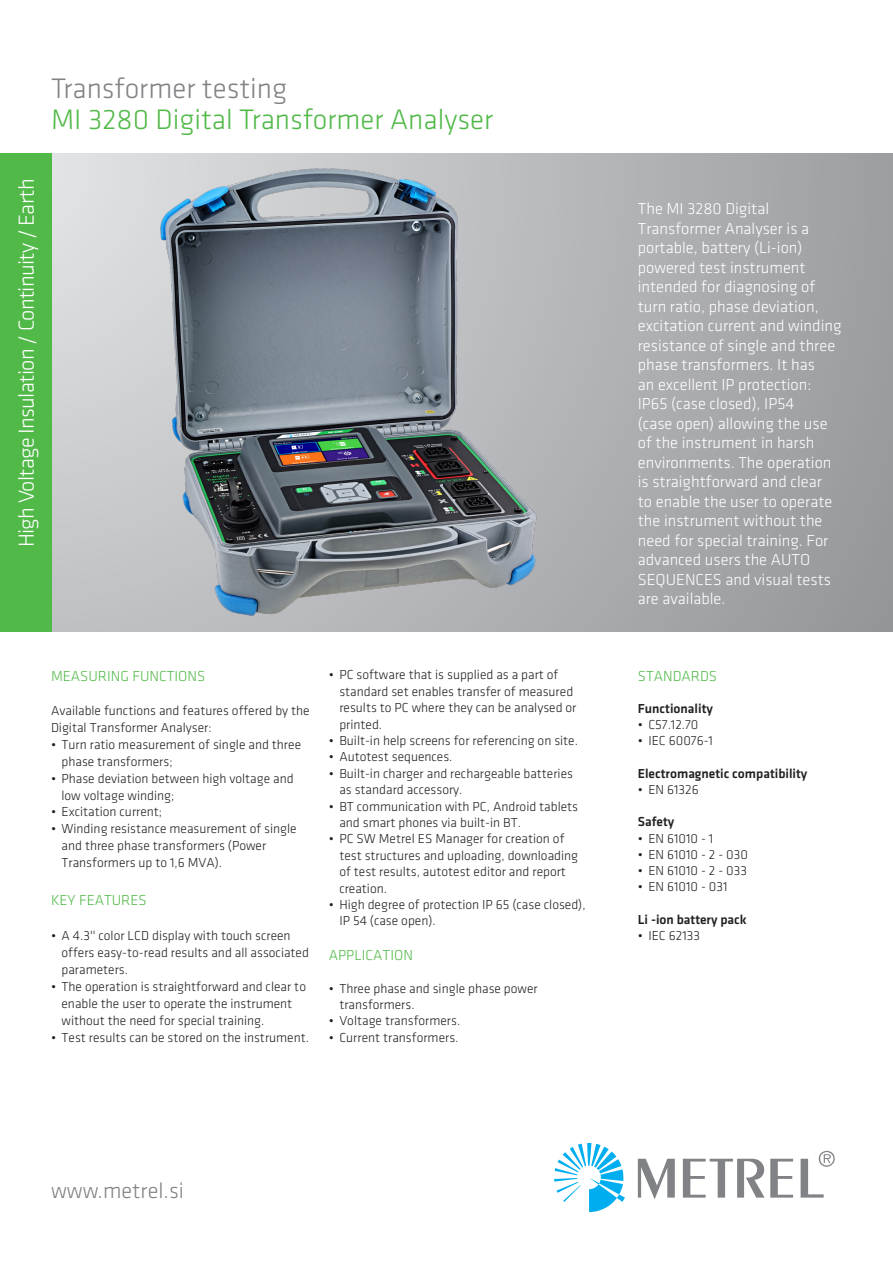
<style>
.page{position:relative;width:893px;height:1263px;background:#fff}
.page>*{position:absolute;margin:0;border:0;box-sizing:border-box;transform-origin:0 0}
.naslov{font:300 29.25px "Klavika";color:#51b948}
.naslov-2{font:300 29.25px "Klavika";color:#808285}
.naslov-3{font:300 22.5px "Klavika";letter-spacing:-.03em;color:#fff}
.t1{font:300 22.5px "Klavika";color:#808285}
.podnaslov{font:300 16.5px/19.5px "Klavika";color:#fff}
.podnaslov-2{font:300 15px "Klavika";color:#51b948}
.t2{font:300 13.5px/16.4px "Klavika";color:#231f20}
.side_mednaslov{font:500 13.5px "Klavika";color:#231f20}
.bulet_7_5_pt{font:500 13.5px "Klavika";color:#231f20}
.side_body{font:500 13.5px "Klavika";color:#231f20}
</style>
<div class="page">
<svg style="left:51px;top:153px;width:842px;height:478px;background:#b0b2b4"></svg>
<svg style="left:554px;top:1143px;width:71px;height:69px"></svg>
<svg style="left:638px;top:1150px;width:197px;height:49px"></svg>
<img style="left:155px;top:163px;width:388px;height:459px">
<div style="left:0;top:153px;width:51px;height:478px;background:#51b948"></div>
<p class="naslov-2" style="left:51px;top:72px;width:238px">Transformer testing</p>
<p class="naslov" style="left:51px;top:104px;width:444px">MI 3280 Digital Transformer Analyser</p>
<p class="naslov-3" style="left:14px;top:547px;width:370px;rotate:-90deg">High Voltage Insulation / Continuity / Earth</p>
<p class="podnaslov-2" style="left:51px;top:668px;width:156px">MEASURING FUNCTIONS</p>
<p class="t2" style="left:51px;top:702px;width:260px;line-height:17px">Available functions and features offered by the<br>Digital Transformer Analyser:</p>
<p class="t2" style="left:62px;top:736px;width:241px;line-height:17px;text-indent:-10px">• Turn ratio measurement of single and three phase transformers;</p>
<p class="t2" style="left:62px;top:770px;width:234px;line-height:17px;text-indent:-10px">• Phase deviation between high voltage and low voltage winding;</p>
<p class="t2" style="left:51px;top:804px;width:113px">• Excitation current;</p>
<p class="t2" style="left:62px;top:821px;width:237px;line-height:17px;text-indent:-10px">• Winding resistance measurement of single and three phase transformers (Power<br>Transformers up to 1,6 MVA).</p>
<p class="podnaslov-2" style="left:51px;top:891px;width:97px">KEY FEATURES</p>
<p class="t2" style="left:62px;top:927px;width:249px;line-height:17px;text-indent:-10px">• A 4.3'' color LCD display with touch screen offers easy-to-read results and all associated parameters.</p>
<p class="t2" style="left:62px;top:978px;width:246px;line-height:17px;text-indent:-10px">• The operation is straightforward and clear to enable the user to operate the instrument without the need for special training.</p>
<p class="t2" style="left:51px;top:1029px;width:260px">• Test results can be stored on the instrument.</p>
<p class="t2" style="left:339px;top:667px;width:239px;text-indent:-10px">• PC software that is supplied as a part of standard set enables transfer of measured results to PC where they can be analysed or printed.</p>
<p class="t2" style="left:329px;top:733px;width:251px">• Built-in help screens for referencing on site.</p>
<p class="t2" style="left:329px;top:749px;width:125px">• Autotest sequences.</p>
<p class="t2" style="left:339px;top:765px;width:235px;text-indent:-10px">• Built-in charger and rechargeable batteries as standard accessory.</p>
<p class="t2" style="left:339px;top:798px;width:240px;text-indent:-10px">• BT communication with PC, Android tablets and smart phones via built-in BT.</p>
<p class="t2" style="left:339px;top:831px;width:240px;text-indent:-10px">• PC SW Metrel ES Manager for creation of test structures and uploading, downloading of test results, autotest editor and report creation.</p>
<p class="t2" style="left:339px;top:896px;width:248px;text-indent:-10px">• High degree of protection IP 65 (case closed),<br>IP 54 (case open).</p>
<p class="podnaslov-2" style="left:329px;top:947px;width:86px">APPLICATION</p>
<p class="t2" style="left:339px;top:980px;width:200px;text-indent:-10px">• Three phase and single phase power transformers.</p>
<p class="t2" style="left:329px;top:1013px;width:133px">• Voltage transformers.</p>
<p class="t2" style="left:329px;top:1029px;width:131px">• Current transformers.</p>
<p class="podnaslov" style="left:638px;top:199px;width:205px">The MI 3280 Digital<br>Transformer Analyser is a portable, battery (Li-ion) powered test instrument intended for diagnosing of turn ratio, phase deviation, excitation current and winding resistance of single and three phase transformers. It has<br>an excellent IP protection:<br>IP65 (case closed), IP54<br>(case open) allowing the use of the instrument in harsh environments. The operation is straightforward and clear<br>to enable the user to operate the instrument without the need for special training. For advanced users the AUTO<br>SEQUENCES and visual tests are available.</p>
<p class="podnaslov-2" style="left:638px;top:667px;width:81px">STANDARDS</p>
<p class="side_mednaslov" style="left:638px;top:701px;width:77px">Functionality</p>
<p class="t2" style="left:638px;top:717px;width:62px">• C57.12.70</p>
<p class="t2" style="left:638px;top:733px;width:77px">• IEC 60076-1</p>
<p class="side_mednaslov" style="left:638px;top:766px;width:171px">Electromagnetic compatibility</p>
<p class="t2" style="left:638px;top:782px;width:62px">• EN 61326</p>
<p class="side_body" style="left:638px;top:814px;width:38px">Safety</p>
<p class="t2" style="left:638px;top:830px;width:77px">• EN 61010 - 1</p>
<p class="t2" style="left:638px;top:846px;width:112px">• EN 61010 - 2 - 030</p>
<p class="t2" style="left:638px;top:863px;width:111px">• EN 61010 - 2 - 033</p>
<p class="t2" style="left:638px;top:879px;width:91px">• EN 61010 - 031</p>
<p class="bulet_7_5_pt" style="left:638px;top:912px;width:110px">Li -ion battery pack</p>
<p class="t2" style="left:638px;top:927px;width:64px">• IEC 62133</p>
<p class="t1" style="left:51px;top:1178px;width:134px">www.metrel.si</p>
</div>
